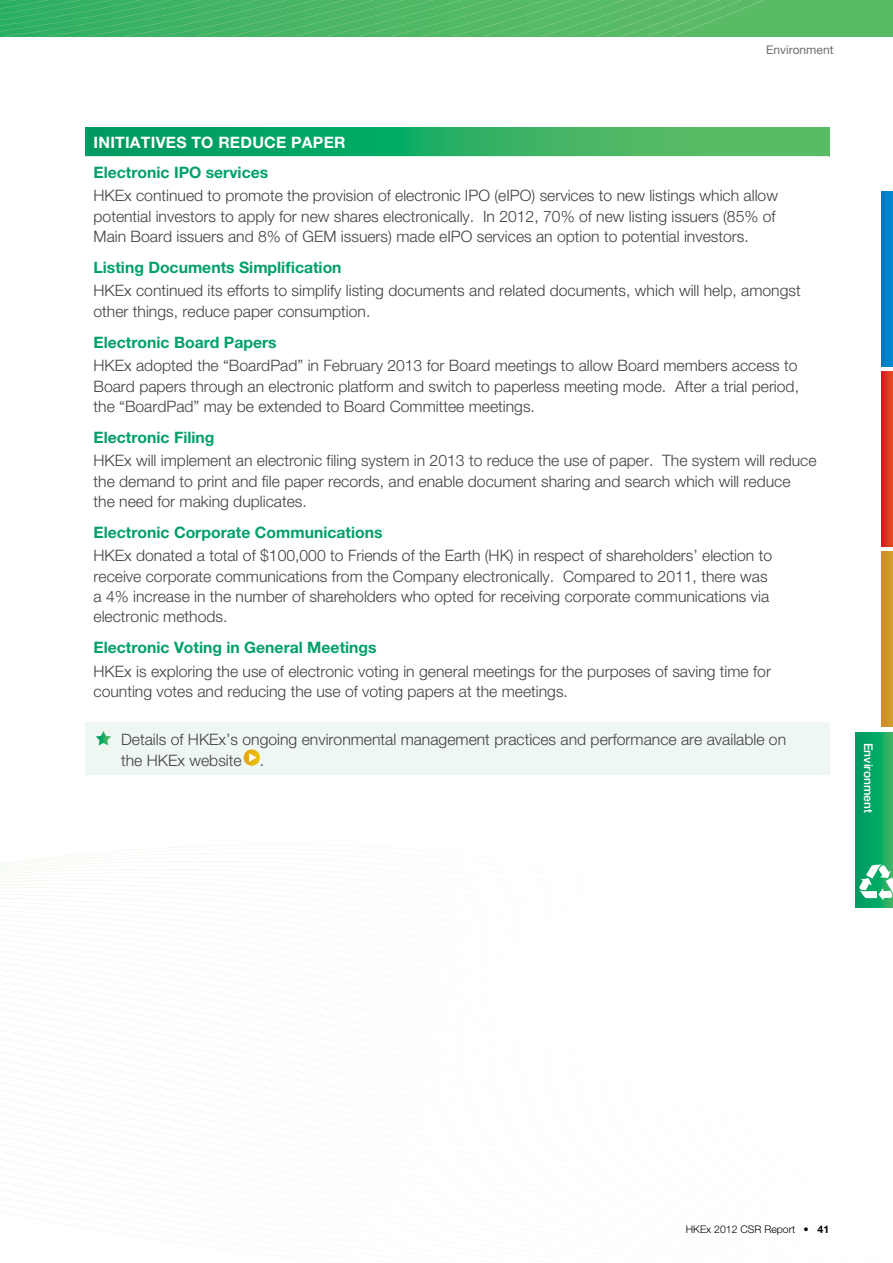
<style>
.page{position:relative;width:893px;height:1263px;background:#fff}
.page>*{position:absolute;margin:0;border:0;box-sizing:border-box;transform-origin:0 0}
.t1{font:300 15.75px/20.2px "Helvetica Neue";color:#404042}
.t2{font:700 15.75px "Helvetica Neue";color:#00a06a}
.t3{font:700 15.75px "Helvetica Neue";letter-spacing:.015em;color:#fff}
.t4{font:12px "Helvetica Neue";color:#6d6e71}
.t5{font:500 12px "Helvetica Neue";color:#fff}
.t6{font:300 10.5px "Helvetica Neue";color:#000}
.s1{font-weight:700}
</style>
<div class="page">
<svg style="left:0;top:844px;width:893px;height:283px"></svg>
<div style="left:882px;top:192px;width:11px;height:175px;background:#0081c9"></div>
<svg style="left:855px;top:732px;width:38px;height:175px;background:#0da663"></svg>
<div style="left:882px;top:552px;width:11px;height:175px;background:#d0962c"></div>
<svg style="left:882px;top:371px;width:11px;height:175px;background:#dc3520"></svg>
<svg style="left:859px;top:864px;width:34px;height:36px"></svg>
<svg style="left:0;top:0;width:893px;height:36px;background:#4eb867"></svg>
<svg style="left:85px;top:128px;width:744px;height:28px;background:#27ad64"></svg>
<div style="left:85px;top:722px;width:744px;height:53px;background:#eff7f2"></div>
<svg style="left:96px;top:731px;width:15px;height:14px"></svg>
<svg style="left:244px;top:749px;width:16px;height:17px"></svg>
<svg style="left:249px;top:753px;width:8px;height:9px"></svg>
<p class="t4" style="left:766px;top:43px;width:69px">Environment</p>
<p class="t3" style="left:94px;top:133px;width:248px">Initiatives to Reduce Paper</p>
<p class="t2" style="left:94px;top:162px;width:176px">Electronic IPO services</p>
<p class="t1" style="left:94px;top:185px;width:686px">HKEx continued to promote the provision of electronic IPO (eIPO) services to new listings which allow potential investors to apply for new shares electronically. In 2012, 70% of new listing issuers (85% of<br>Main Board issuers and 8% of GEM issuers) made eIPO services an option to potential investors.</p>
<p class="t2" style="left:94px;top:257px;width:250px">Listing Documents Simplification</p>
<p class="t1" style="left:94px;top:280px;width:709px">HKEx continued its efforts to simplify listing documents and related documents, which will help, amongst other things, reduce paper consumption.</p>
<p class="t2" style="left:94px;top:332px;width:185px">Electronic Board Papers</p>
<p class="t1" style="left:94px;top:355px;width:707px;text-align:justify">HKEx adopted the “BoardPad” in February 2013 for Board meetings to allow Board members access to Board papers through an electronic platform and switch to paperless meeting mode. After a trial period, the “BoardPad” may be extended to Board Committee meetings.</p>
<p class="t2" style="left:94px;top:427px;width:122px">Electronic Filing</p>
<p class="t1" style="left:94px;top:450px;width:724px">HKEx will implement an electronic filing system in 2013 to reduce the use of paper. The system will reduce the demand to print and file paper records, and enable document sharing and search which will reduce<br>the need for making duplicates.</p>
<p class="t2" style="left:94px;top:522px;width:290px">Electronic Corporate Communications</p>
<p class="t1" style="left:94px;top:545px;width:680px">HKEx donated a total of $100,000 to Friends of the Earth (HK) in respect of shareholders’ election to receive corporate communications from the Company electronically. Compared to 2011, there was a 4% increase in the number of shareholders who opted for receiving corporate communications via electronic methods.</p>
<p class="t2" style="left:94px;top:638px;width:285px">Electronic Voting in General Meetings</p>
<p class="t1" style="left:94px;top:661px;width:679px">HKEx is exploring the use of electronic voting in general meetings for the purposes of saving time for counting votes and reducing the use of voting papers at the meetings.</p>
<p class="t1" style="left:121px;top:729px;width:666px">Details of HKEx’s ongoing environmental management practices and performance are available on the HKEx website .</p>
<p class="t5" style="left:876px;top:743px;width:71px;rotate:90deg">Environment</p>
<p class="t6" style="left:686px;top:1223px;width:145px">HKEx 2012 CSR Report • <span class="s1">41</span></p>
</div>
